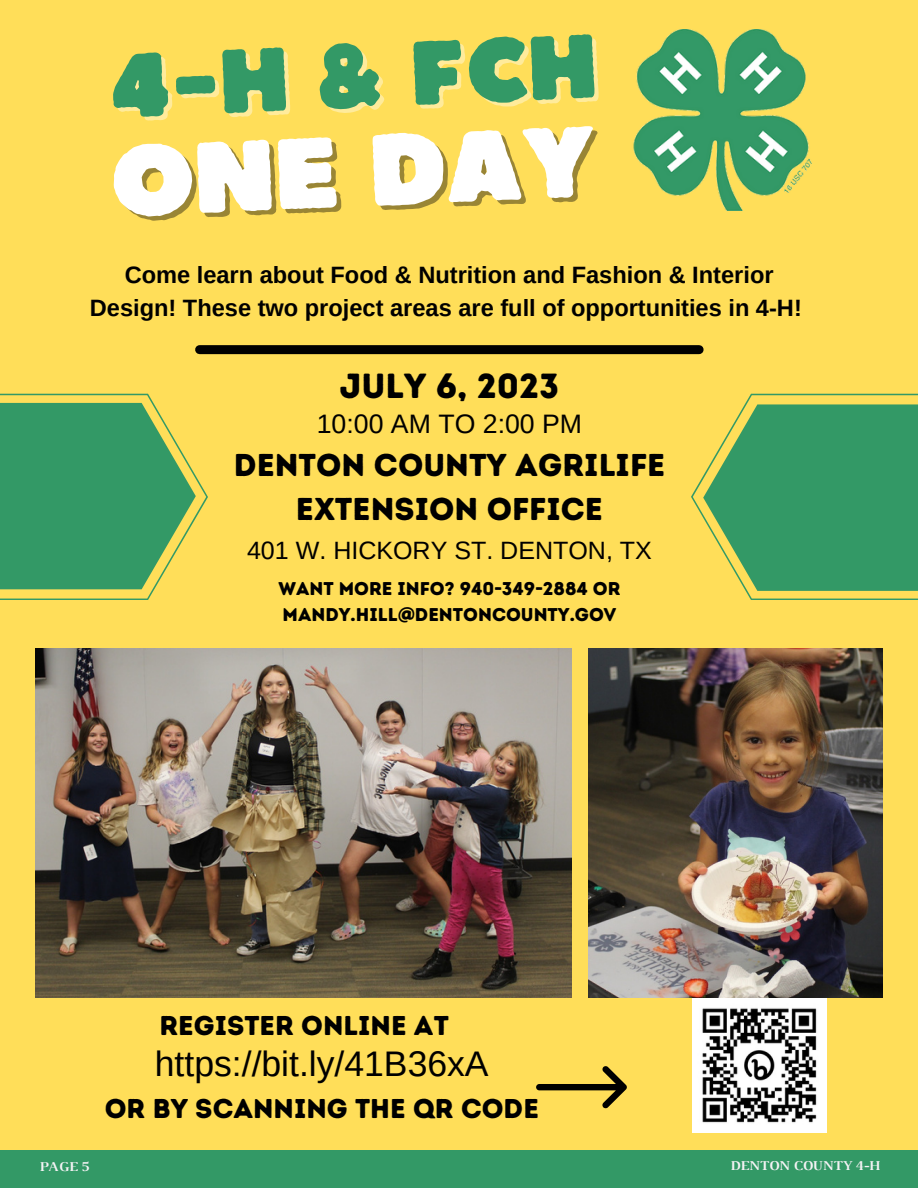
<style>
.page{position:relative;width:918px;height:1188px;background:#ffde59}
.page>*{position:absolute;margin:0;border:0;box-sizing:border-box;transform-origin:0 0}
.t1{font:100.05px "Boulder";color:#fff}
.t2{font:90.15px "Boulder";color:#396}
.t3{font:35.55px "Arimo";color:#000}
.t4{font:34.8px "Intro Rust Base";color:#000}
.t5{font:31.65px/44.2px "Intro Rust Base";color:#000;text-align:center}
.t6{font:27.15px "Intro Rust Base";color:#000}
.t7{font:26.7px "Arimo";color:#000}
.t8{font:25.05px "Arimo";color:#000}
.t9{font:700 23.7px/32.7px "Arimo";color:#000;text-align:center}
.t10{font:18.45px/25.8px "Intro Rust Base";color:#000}
.t11{font:700 13.8px "Luthier";color:#f5f3f5}
</style>
<div class="page">
<div style="left:200px;top:345px;width:499px;height:9px;background:#000"></div>
<svg style="left:0;top:394px;width:208px;height:206px;fill:#396"></svg>
<svg style="left:691px;top:394px;width:227px;height:206px;fill:#396"></svg>
<img style="left:589px;top:649px;width:293px;height:349px">
<img style="left:35px;top:649px;width:536px;height:349px">
<img style="left:633px;top:30px;width:179px;height:180px">
<svg style="left:536px;top:1066px;width:91px;height:43px"></svg>
<img style="left:692px;top:999px;width:134px;height:134px">
<div style="left:0;top:1151px;width:918px;height:37px;background:#396"></div>
<p class="t2" style="left:107px;top:26px;width:490px;rotate:-2deg">4-H &amp; FCH</p>
<p class="t1" style="left:110px;top:115px;width:487px;rotate:-2deg">ONE DAY</p>
<p class="t9" style="left:90px;top:259px;width:714px">Come learn about Food &amp; Nutrition and Fashion &amp; Interior<br>Design! These two project areas are full of opportunities in 4-H!</p>
<p class="t4" style="left:340px;top:365px;width:221px">JULY 6, 2023</p>
<p class="t7" style="left:317px;top:409px;width:267px">10:00 AM TO 2:00 PM</p>
<p class="t5" style="left:234px;top:443px;width:433px">DENTON COUNTY AGRILIFE<br>EXTENSION OFFICE</p>
<p class="t8" style="left:247px;top:536px;width:406px">401 W. HICKORY ST. DENTON, TX</p>
<p class="t10" style="left:278px;top:576px;width:344px">WANT MORE INFO? 940-349-2884 OR<br>MANDY.HILL@DENTONCOUNTY.GOV</p>
<p class="t6" style="left:159px;top:1009px;width:291px">REGISTER ONLINE AT</p>
<p class="t3" style="left:155px;top:1044px;width:335px">https://bit.ly/41B36xA</p>
<p class="t6" style="left:105px;top:1092px;width:436px">OR BY SCANNING THE QR CODE</p>
<p class="t11" style="left:39px;top:1161px;width:52px">PAGE 5</p>
<p class="t11" style="left:730px;top:1160px;width:151px">DENTON COUNTY 4-H</p>
</div>
